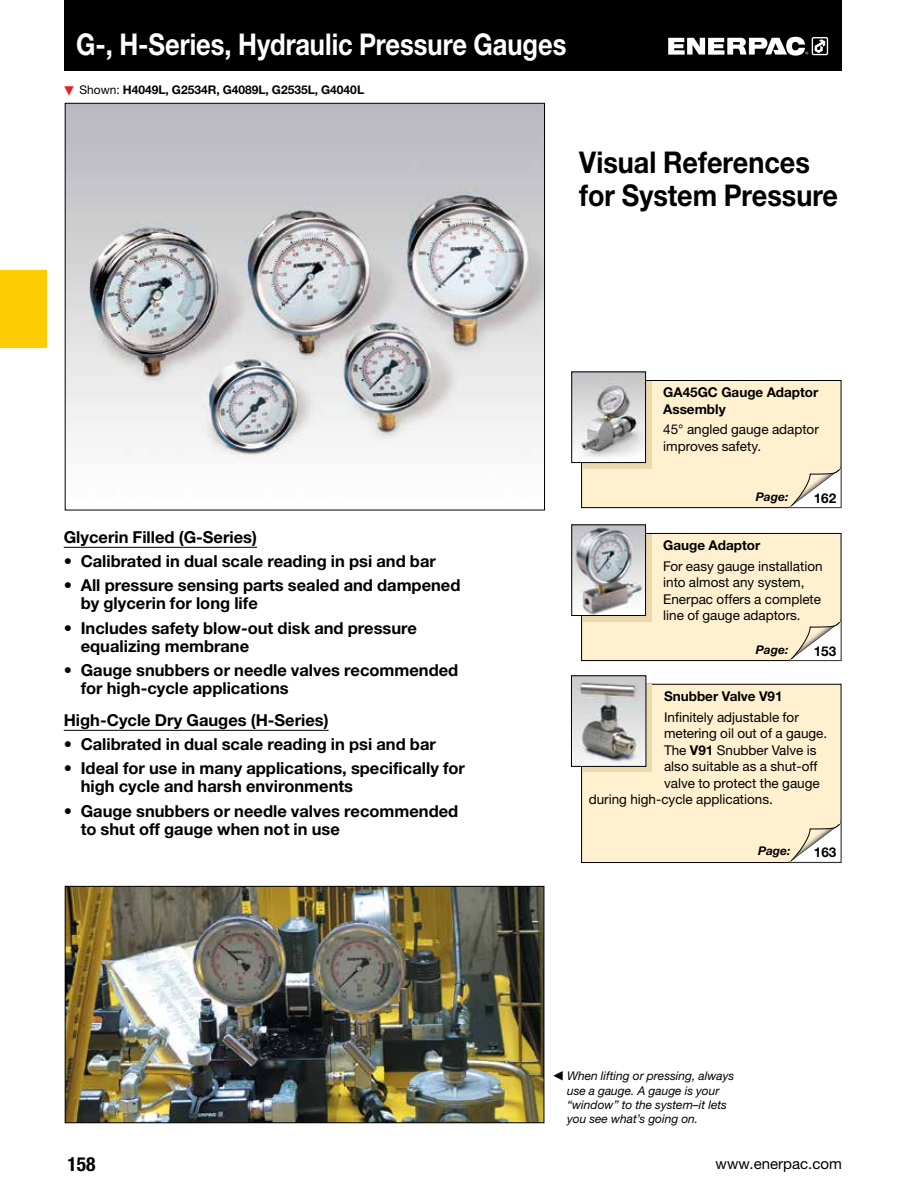
<style>
.page{position:relative;width:918px;height:1188px;background:#fff}
.page>*{position:absolute;margin:0;border:0;box-sizing:border-box;transform-origin:0 0}
.t1{font:700 30px "Helvetica Neue LTW1 G";color:#fff;scale:.85 1}
.t2{font:700 30px/33px "Helvetica Neue LTW1 G";color:#000;scale:.9 1}
.t3{font:700 condensed 19.5px "Helvetica Neue LTW1 G";color:#000}
.t4{font:700 16.5px/18px "Helvetica Neue LTW1 G";color:#000}
.t5{font:15px "Helvetica Neue LTW1 G";color:#000}
.t6{font:13.5px/16.5px "Helvetica Neue LTW1 G";color:#000}
.t7{font:700 13.5px/16.5px "Helvetica Neue LTW1 G";color:#000}
.t8{font:italic 12px/14.2px "Helvetica Neue LTW1 G";color:#000}
.t9{font:700 12px "Helvetica Neue LTW1 G";color:#000}
.t10{font:italic 700 12px "Helvetica Neue LTW1 G";color:#000}
.s1{color:#ed1d24}
.s2{font-weight:400}
.s3{font-weight:700}
</style>
<div class="page">
<div style="left:0;top:270px;width:46px;height:78px;background:#ffcb05"></div>
<img style="left:67px;top:105px;width:476px;height:359px">
<img style="left:67px;top:888px;width:475px;height:233px">
<div style="left:65px;top:886px;width:479px;height:237px;border:1px solid #000"></div>
<div style="left:582px;top:533px;width:259px;height:128px;background:#fff1d0"></div>
<div style="left:581px;top:533px;width:260px;height:128px;border:1px solid #000"></div>
<div style="left:582px;top:381px;width:259px;height:127px;background:#fff1d0"></div>
<div style="left:581px;top:380px;width:260px;height:128px;border:1px solid #000"></div>
<div style="left:582px;top:534px;width:70px;height:88px;background:#ebd9ad"></div>
<div style="left:582px;top:381px;width:70px;height:88px;background:linear-gradient(to right,#e6d4a9,#e6d5aa)"></div>
<img style="left:573px;top:526px;width:71px;height:88px">
<div style="left:571px;top:524px;width:75px;height:92px;border:1px solid #000"></div>
<img style="left:573px;top:374px;width:71px;height:87px">
<div style="left:571px;top:372px;width:75px;height:91px;border:1px solid #000"></div>
<svg style="left:786px;top:618px;width:55px;height:43px"></svg>
<svg style="left:786px;top:465px;width:55px;height:43px"></svg>
<div style="left:582px;top:684px;width:259px;height:179px;background:#fff1d0"></div>
<div style="left:581px;top:684px;width:260px;height:179px;border:1px solid #000"></div>
<div style="left:582px;top:685px;width:70px;height:87px;background:#ebd9ad"></div>
<svg style="left:786px;top:819px;width:55px;height:44px"></svg>
<img style="left:573px;top:677px;width:71px;height:88px">
<div style="left:571px;top:675px;width:75px;height:92px;border:1px solid #000"></div>
<div style="left:64px;top:0;width:778px;height:71px;background:#000"></div>
<svg style="left:668px;top:37px;width:160px;height:19px"></svg>
<hr style="left:64px;top:547px;width:193px;height:1px;background:#000">
<hr style="left:64px;top:730px;width:265px;height:1px;background:#000">
<h1 class="t1" style="left:76px;top:26px;width:578px">G-, H-Series, Hydraulic Pressure Gauges</h1>
<p class="t9" style="left:63px;top:82px;width:303px"><span class="s1">▼</span> <span class="s2">Shown:</span> H4049L, G2534R, G4089L, G2535L, G4040L</p>
<p class="t4" style="left:64px;top:528px;width:195px">Glycerin Filled (G-Series)</p>
<p class="t4" style="left:64px;top:552px;width:374px">• Calibrated in dual scale reading in psi and bar</p>
<p class="t4" style="left:81px;top:576px;width:381px;text-indent:-17px">• All pressure sensing parts sealed and dampened by glycerin for long life</p>
<p class="t4" style="left:81px;top:619px;width:338px;text-indent:-17px">• Includes safety blow-out disk and pressure equalizing membrane</p>
<p class="t4" style="left:81px;top:661px;width:379px;text-indent:-17px">• Gauge snubbers or needle valves recommended for high-cycle applications</p>
<p class="t4" style="left:64px;top:711px;width:266px">High-Cycle Dry Gauges (H-Series)</p>
<p class="t4" style="left:64px;top:735px;width:374px">• Calibrated in dual scale reading in psi and bar</p>
<p class="t4" style="left:81px;top:759px;width:386px;text-indent:-17px">• Ideal for use in many applications, specifically for high cycle and harsh environments</p>
<p class="t4" style="left:81px;top:802px;width:379px;text-indent:-17px">• Gauge snubbers or needle valves recommended to shut off gauge when not in use</p>
<h1 class="t2" style="left:579px;top:146px;width:289px">Visual References for System Pressure</h1>
<p class="t7" style="left:663px;top:384px;width:157px">GA45GC Gauge Adaptor<br>Assembly</p>
<p class="t6" style="left:663px;top:421px;width:157px">45° angled gauge adaptor improves safety.</p>
<p class="t10" style="left:756px;top:490px;width:34px">Page:</p>
<p class="t7" style="left:814px;top:490px;width:24px">162</p>
<p class="t7" style="left:663px;top:537px;width:99px">Gauge Adaptor</p>
<p class="t6" style="left:663px;top:558px;width:161px">For easy gauge installation into almost any system,<br>Enerpac offers a complete line of gauge adaptors.</p>
<p class="t10" style="left:756px;top:643px;width:34px">Page:</p>
<p class="t7" style="left:814px;top:643px;width:24px">153</p>
<p class="t7" style="left:664px;top:688px;width:120px">Snubber Valve V91</p>
<p class="t6" style="left:664px;top:709px;width:136px">Infinitely adjustable for</p>
<p class="t6" style="left:664px;top:725px;width:165px">metering oil out of a gauge.</p>
<p class="t6" style="left:664px;top:742px;width:154px">The <span class="s3">V91</span> Snubber Valve is</p>
<p class="t6" style="left:664px;top:758px;width:155px">also suitable as a shut-off</p>
<p class="t6" style="left:664px;top:775px;width:157px">valve to protect the gauge</p>
<p class="t6" style="left:589px;top:791px;width:186px">during high-cycle applications.</p>
<p class="t10" style="left:758px;top:844px;width:34px">Page:</p>
<p class="t7" style="left:814px;top:843px;width:24px">163</p>
<p class="t8" style="left:567px;top:1069px;width:169px;text-indent:-15px">◀ When lifting or pressing, always use a gauge. A gauge is your “window” to the system–it lets you see what’s going on.</p>
<p class="t3" style="left:68px;top:1153px;width:30px">158</p>
<p class="t5" style="left:716px;top:1154px;width:128px">www.enerpac.com</p>
</div>
